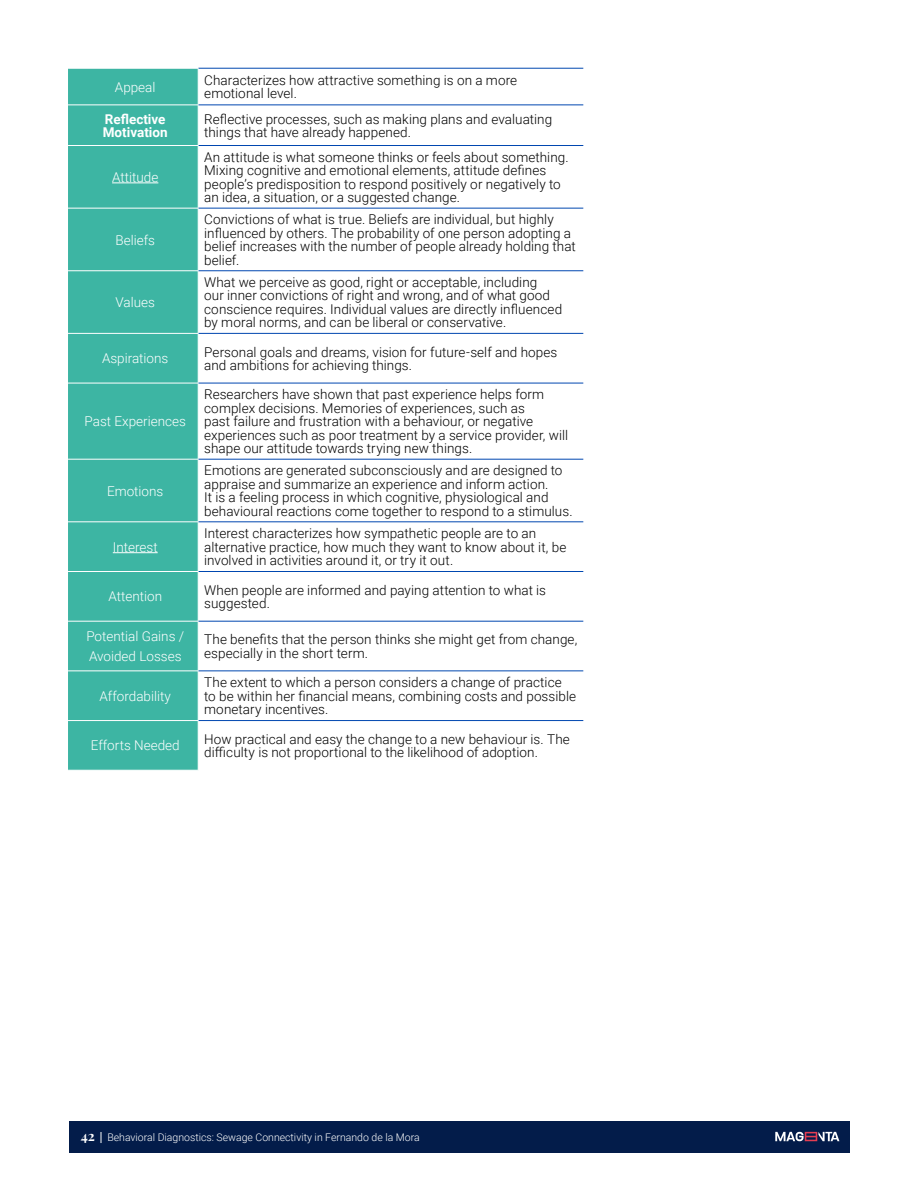
<style>
.page{position:relative;width:918px;height:1188px;background:#fff}
.page>*{position:absolute;margin:0;border:0;box-sizing:border-box;transform-origin:0 0}
.t1{font:300 13.5px/13.5px "Roboto";letter-spacing:.005em;color:#000}
.t2{font:300 13.5px/19.5px "Roboto";color:#fff}
.t3{font:700 13.5px/13.5px "Roboto";color:#fff}
.t4{font:300 10.5px "Roboto";color:#fff}
.s1{font-family:"Playfair Display";font-weight:700;font-size:13.5px}
.s2{font-family:"Playfair Display";font-weight:700}
</style>
<div class="page">
<div style="left:69px;top:1121px;width:781px;height:31px;background:#031c4a"></div>
<svg style="left:775px;top:1132px;width:64px;height:9px"></svg>
<div style="left:68px;top:69px;width:130px;height:701px;background:#3db5a3"></div>
<hr style="left:198px;top:68px;width:385px;height:1px;background:#0047b0">
<hr style="left:198px;top:105px;width:385px;height:1px;background:#0047b0">
<hr style="left:198px;top:145px;width:385px;height:1px;background:#0047b0">
<hr style="left:198px;top:208px;width:385px;height:1px;background:#0047b0">
<hr style="left:198px;top:271px;width:385px;height:1px;background:#0047b0">
<hr style="left:198px;top:333px;width:385px;height:1px;background:#0047b0">
<hr style="left:198px;top:383px;width:385px;height:1px;background:#0047b0">
<hr style="left:198px;top:459px;width:385px;height:1px;background:#0047b0">
<hr style="left:198px;top:522px;width:385px;height:1px;background:#0047b0">
<hr style="left:198px;top:571px;width:385px;height:1px;background:#0047b0">
<hr style="left:198px;top:621px;width:385px;height:1px;background:#0047b0">
<hr style="left:198px;top:671px;width:385px;height:1px;background:#0047b0">
<hr style="left:198px;top:720px;width:385px;height:1px;background:#0047b0">
<hr style="left:68px;top:105px;width:130px;height:1px;background:#fff">
<hr style="left:68px;top:145px;width:130px;height:1px;background:#fff">
<hr style="left:68px;top:208px;width:130px;height:1px;background:#fff">
<hr style="left:68px;top:271px;width:130px;height:1px;background:#fff">
<hr style="left:68px;top:333px;width:130px;height:1px;background:#fff">
<hr style="left:68px;top:383px;width:130px;height:1px;background:#fff">
<hr style="left:68px;top:459px;width:130px;height:1px;background:#fff">
<hr style="left:68px;top:522px;width:130px;height:1px;background:#fff">
<hr style="left:68px;top:571px;width:130px;height:1px;background:#fff">
<hr style="left:68px;top:621px;width:130px;height:1px;background:#fff">
<hr style="left:68px;top:671px;width:130px;height:1px;background:#fff">
<hr style="left:68px;top:720px;width:130px;height:1px;background:#fff">
<hr style="left:112px;top:183px;width:46px;height:1px;background:#fff">
<hr style="left:113px;top:552px;width:45px;height:1px;background:#fff">
<p class="t2" style="left:115px;top:77px;width:42px">Appeal</p>
<p class="t1" style="left:204px;top:73px;width:314px">Characterizes how attractive something is on a more emotional level.</p>
<p class="t3" style="left:103px;top:111px;width:66px">Reflective<br>Motivation</p>
<p class="t1" style="left:204px;top:111px;width:350px">Reflective processes, such as making plans and evaluating things that have already happened.</p>
<p class="t2" style="left:112px;top:167px;width:48px">Attitude</p>
<p class="t1" style="left:204px;top:150px;width:364px">An attitude is what someone thinks or feels about something.<br>Mixing cognitive and emotional elements, attitude defines people’s predisposition to respond positively or negatively to an idea, a situation, or a suggested change.</p>
<p class="t2" style="left:115px;top:229px;width:41px">Beliefs</p>
<p class="t2" style="left:115px;top:292px;width:41px">Values</p>
<p class="t1" style="left:204px;top:212px;width:373px">Convictions of what is true. Beliefs are individual, but highly influenced by others. The probability of one person adopting a belief increases with the number of people already holding that belief.</p>
<p class="t1" style="left:204px;top:275px;width:359px">What we perceive as good, right or acceptable, including<br>our inner convictions of right and wrong, and of what good conscience requires. Individual values are directly influenced by moral norms, and can be liberal or conservative.</p>
<p class="t2" style="left:102px;top:348px;width:68px">Aspirations</p>
<p class="t1" style="left:204px;top:345px;width:355px">Personal goals and dreams, vision for future-self and hopes and ambitions for achieving things.</p>
<p class="t2" style="left:85px;top:411px;width:103px">Past Experiences</p>
<p class="t2" style="left:107px;top:481px;width:58px">Emotions</p>
<p class="t2" style="left:113px;top:537px;width:46px">Interest</p>
<p class="t1" style="left:204px;top:387px;width:365px">Researchers have shown that past experience helps form complex decisions. Memories of experiences, such as<br>past failure and frustration with a behaviour, or negative experiences such as poor treatment by a service provider, will shape our attitude towards trying new things.</p>
<p class="t1" style="left:204px;top:463px;width:368px">Emotions are generated subconsciously and are designed to appraise and summarize an experience and inform action.<br>It is a feeling process in which cognitive, physiological and behavioural reactions come together to respond to a stimulus.</p>
<p class="t1" style="left:204px;top:526px;width:364px">Interest characterizes how sympathetic people are to an alternative practice, how much they want to know about it, be involved in activities around it, or try it out.</p>
<p class="t2" style="left:108px;top:586px;width:55px">Attention</p>
<p class="t1" style="left:204px;top:583px;width:343px">When people are informed and paying attention to what is suggested.</p>
<p class="t2" style="left:86px;top:626px;width:99px">Potential Gains /<br>Avoided Losses</p>
<p class="t1" style="left:204px;top:632px;width:375px">The benefits that the person thinks she might get from change, especially in the short term.</p>
<p class="t2" style="left:100px;top:686px;width:73px">Affordability</p>
<p class="t1" style="left:204px;top:675px;width:373px">The extent to which a person considers a change of practice to be within her financial means, combining costs and possible monetary incentives.</p>
<p class="t2" style="left:91px;top:735px;width:90px">Efforts Needed</p>
<p class="t1" style="left:204px;top:732px;width:367px">How practical and easy the change to a new behaviour is. The difficulty is not proportional to the likelihood of adoption.</p>
<p class="t4" style="left:81px;top:1130px;width:341px"><span class="s1">42</span> <span class="s2">|</span> Behavioral Diagnostics: Sewage Connectivity in Fernando de la Mora</p>
</div>
